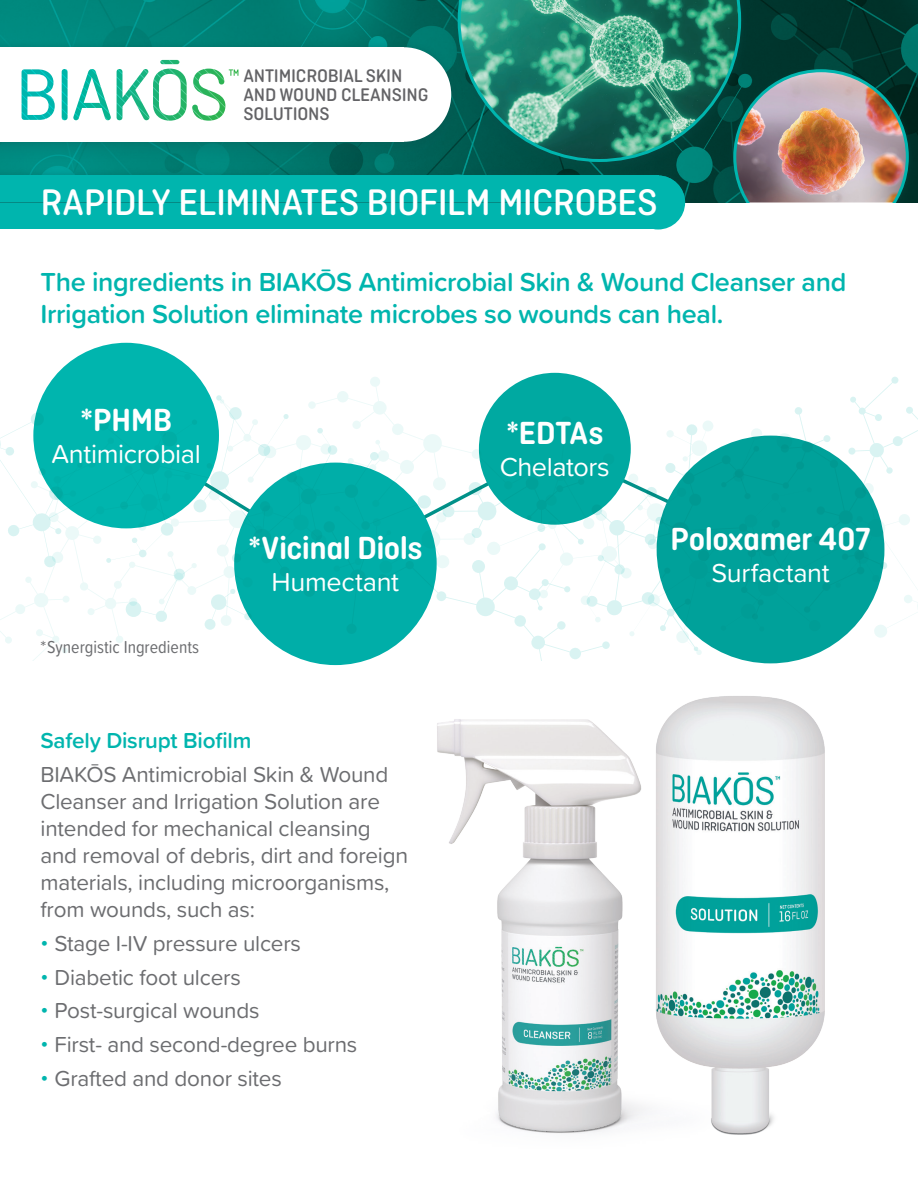
<style>
.page{position:relative;width:918px;height:1188px;background:#fff}
.page>*{position:absolute;margin:0;border:0;box-sizing:border-box;transform-origin:0 0}
.t1{font:500 39px "Ciutadella Rounded";letter-spacing:-.02em;color:#fff}
.t2{font:600 33.75px "Ciutadella Rounded";letter-spacing:-.02em;color:#fff}
.t3{font:600 27px/31.5px "Proxima Soft";letter-spacing:-.01em;color:#00b5ae}
.t4{font:27px "Proxima Soft";letter-spacing:-.015em;color:#fff}
.t5{font:22.5px/27px "Proxima Soft";letter-spacing:-.01em;color:#6c6d70}
.t6{font:600 22.5px "Proxima Soft";letter-spacing:-.01em;color:#00b5ae}
.t7{font:500 19.2px "Ciutadella Rounded";letter-spacing:-.01em;color:#636366}
.t8{font:18px "Proxima Soft Cond";color:#6c6d70}
.s1{color:#00b5ae}
</style>
<div class="page">
<img style="left:0;top:0;width:918px;height:202px">
<div style="left:0;top:176px;width:658px;height:54px;background:#00b5ae"></div>
<div style="left:631px;top:176px;width:54px;height:54px;background:#00b5ae;border-radius:50%"></div>
<svg style="left:0;top:577px;width:302px;height:83px"></svg>
<svg style="left:586px;top:377px;width:332px;height:274px"></svg>
<svg style="left:369px;top:568px;width:241px;height:92px"></svg>
<svg style="left:0;top:389px;width:403px;height:188px"></svg>
<svg style="left:204px;top:588px;width:48px;height:42px"></svg>
<svg style="left:125px;top:568px;width:61px;height:55px"></svg>
<div style="left:722px;top:63px;width:196px;height:139px;background:#0d514d;opacity:.25"></div>
<div style="left:729px;top:65px;width:184px;height:137px;background:#0d514d;opacity:.25"></div>
<img style="left:733px;top:69px;width:176px;height:133px">
<div style="left:446px;top:0;width:307px;height:179px;background:#0d514d;opacity:.25"></div>
<div style="left:453px;top:0;width:293px;height:167px;background:#0d514d;opacity:.25"></div>
<svg style="left:458px;top:0;width:283px;height:162px;background:#308974"></svg>
<div style="left:0;top:38px;width:467px;height:127px;background:#0d514d;opacity:.25"></div>
<div style="left:0;top:41px;width:457px;height:107px;background:#0d514d;opacity:.25"></div>
<div style="left:0;top:47px;width:404px;height:95px;background:#fff"></div>
<div style="left:357px;top:47px;width:94px;height:95px;background:#fff;border-radius:50%"></div>
<div style="left:0;top:166px;width:701px;height:36px;background:#0d514d;opacity:.25"></div>
<div style="left:0;top:169px;width:691px;height:33px;background:#0d514d;opacity:.25"></div>
<div style="left:0;top:176px;width:658px;height:26px;background:#00b5ae"></div>
<svg style="left:658px;top:176px;width:27px;height:26px"></svg>
<svg style="left:121px;top:431px;width:654px;height:137px"></svg>
<div style="left:657px;top:436px;width:227px;height:227px;background:#00a19a;border-radius:50%"></div>
<div style="left:33px;top:343px;width:186px;height:185px;background:#00b5ae;border-radius:50%"></div>
<div style="left:479px;top:373px;width:152px;height:152px;background:#00a9a1;border-radius:50%"></div>
<div style="left:234px;top:463px;width:203px;height:202px;background:#00aea8;border-radius:50%"></div>
<img style="left:437px;top:719px;width:195px;height:415px">
<img style="left:632px;top:696px;width:193px;height:439px">
<svg style="left:117px;top:60px;width:121px;height:61px"></svg>
<svg style="left:22px;top:69px;width:33px;height:51px"></svg>
<svg style="left:62px;top:69px;width:49px;height:51px"></svg>
<p class="t7" style="left:243px;top:65px;width:160px">ANTIMICROBIAL SKIN</p>
<p class="t7" style="left:243px;top:84px;width:186px">AND WOUND CLEANSING</p>
<p class="t7" style="left:243px;top:103px;width:88px">SOLUTIONS</p>
<p class="t1" style="left:40px;top:181px;width:619px">RAPIDLY ELIMINATES BIOFILM MICROBES</p>
<p class="t3" style="left:40px;top:265px;width:807px">The ingredients in BIAKŌS Antimicrobial Skin &amp; Wound Cleanser and<br>Irrigation Solution eliminate microbes so wounds can heal.</p>
<p class="t2" style="left:80px;top:400px;width:93px">*PHMB</p>
<p class="t4" style="left:52px;top:434px;width:151px">Antimicrobial</p>
<p class="t8" style="left:40px;top:634px;width:160px">*Synergistic Ingredients</p>
<p class="t2" style="left:248px;top:529px;width:176px">*Vicinal Diols</p>
<p class="t4" style="left:272px;top:562px;width:129px">Humectant</p>
<p class="t6" style="left:40px;top:724px;width:212px">Safely Disrupt Biofilm</p>
<p class="t5" style="left:40px;top:760px;width:369px">BIAKŌS Antimicrobial Skin &amp; Wound Cleanser and Irrigation Solution are intended for mechanical cleansing and removal of debris, dirt and foreign materials, including microorganisms, from wounds, such as:</p>
<p class="t5" style="left:40px;top:929px;width:262px"><span class="s1">•</span> Stage I-IV pressure ulcers</p>
<p class="t5" style="left:40px;top:962px;width:202px"><span class="s1">•</span> Diabetic foot ulcers</p>
<p class="t5" style="left:40px;top:996px;width:221px"><span class="s1">•</span> Post-surgical wounds</p>
<p class="t5" style="left:40px;top:1030px;width:318px"><span class="s1">•</span> First- and second-degree burns</p>
<p class="t5" style="left:40px;top:1064px;width:243px"><span class="s1">•</span> Grafted and donor sites</p>
<p class="t2" style="left:506px;top:414px;width:99px">*EDTAs</p>
<p class="t4" style="left:500px;top:447px;width:111px">Chelators</p>
<p class="t2" style="left:670px;top:520px;width:202px">Poloxamer 407</p>
<p class="t4" style="left:711px;top:553px;width:120px">Surfactant</p>
</div>
